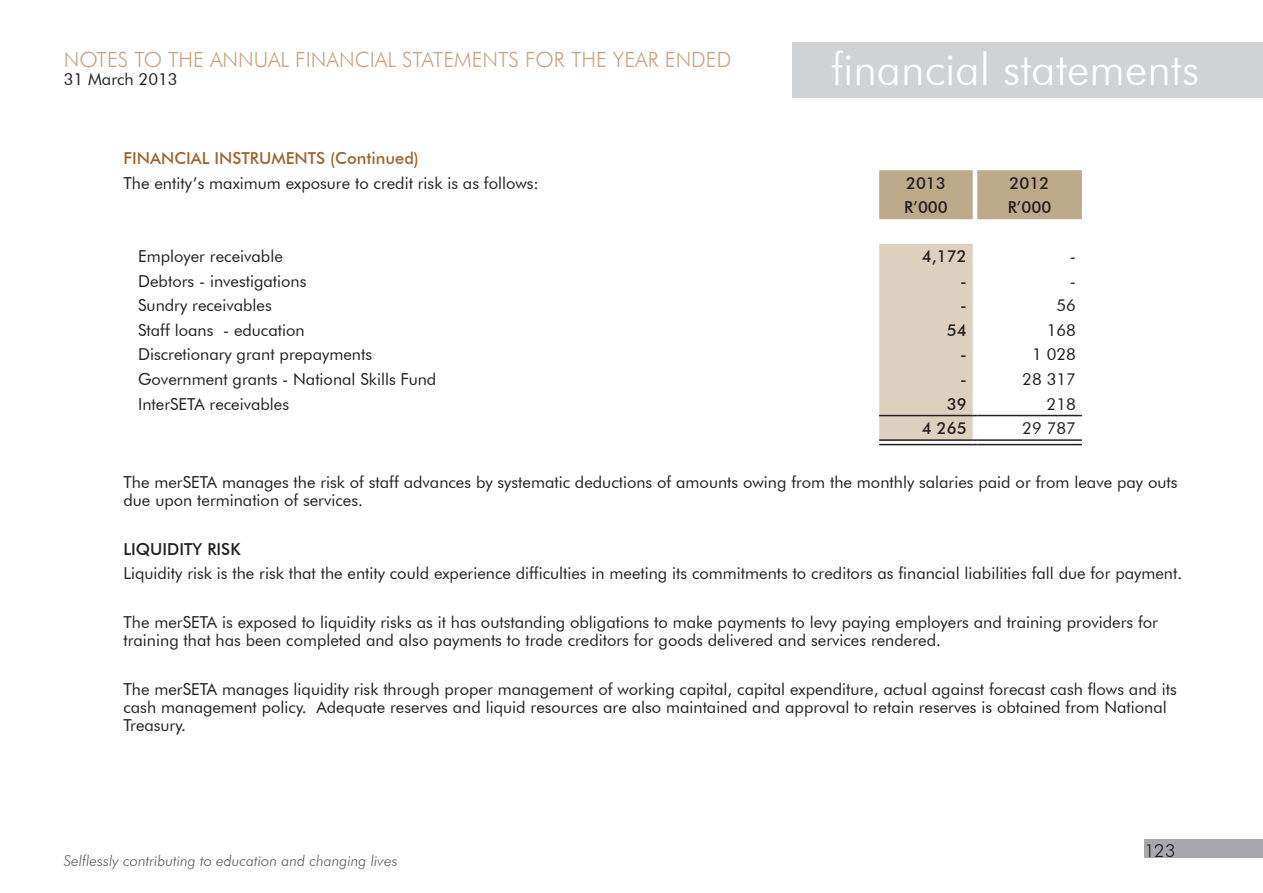
<style>
.page{position:relative;width:1263px;height:893px;background:#fff}
.page>*{position:absolute;margin:0;border:0;box-sizing:border-box;transform-origin:0 0}
.t1{font:300 45px "Futura BT";color:#fff}
.t2{font:300 21px "Futura BT";color:#c5a584}
.t3{font:300 18px "Futura BT";color:#231f20}
.t4{font:16.5px/18px "Futura BT";color:#231f20}
.t5{font:500 16.5px "Futura BT";color:#231f20}
.t6{font:500 16.5px "Futura BT";color:#996632}
.t7{font:italic 300 15px "Futura BT";color:#57585a}
</style>
<div class="page">
<div style="left:1144px;top:839px;width:119px;height:18px;background:#a8a9ad"></div>
<div style="left:792px;top:43px;width:471px;height:55px;background:#d1d2d4"></div>
<div style="left:879px;top:170px;width:203px;height:49px;background:#bdaa8b"></div>
<hr style="left:977px;top:415px;width:105px;height:1px;background:#231f20">
<hr style="left:977px;top:439px;width:105px;height:2px;background:#231f20">
<svg style="left:879px;top:244px;width:98px;height:201px;background:#dbcfbe"></svg>
<hr style="left:977px;top:444px;width:105px;height:1px;background:#231f20">
<p class="t2" style="left:64px;top:47px;width:669px">NOTES TO THE ANNUAL FINANCIAL STATEMENTS FOR THE YEAR ENDED</p>
<p class="t4" style="left:64px;top:70px;width:115px">31 March 2013</p>
<h1 class="t1" style="left:831px;top:42px;width:369px">financial statements</h1>
<p class="t6" style="left:124px;top:148px;width:297px">FINANCIAL INSTRUMENTS (Continued)</p>
<p class="t4" style="left:124px;top:174px;width:417px">The entity’s maximum exposure to credit risk is as follows:</p>
<p class="t5" style="left:906px;top:173px;width:41px">2013</p>
<p class="t5" style="left:1010px;top:173px;width:41px">2012</p>
<p class="t5" style="left:904px;top:197px;width:45px">R’000</p>
<p class="t5" style="left:1008px;top:197px;width:45px">R’000</p>
<p class="t4" style="left:138px;top:247px;width:146px">Employer receivable</p>
<p class="t5" style="left:922px;top:246px;width:46px">4,172</p>
<p class="t4" style="left:1070px;top:247px;width:8px">-</p>
<p class="t4" style="left:138px;top:272px;width:170px">Debtors - investigations</p>
<p class="t5" style="left:960px;top:271px;width:8px">-</p>
<p class="t4" style="left:1070px;top:272px;width:8px">-</p>
<p class="t4" style="left:138px;top:296px;width:135px">Sundry receivables</p>
<p class="t5" style="left:960px;top:295px;width:8px">-</p>
<p class="t4" style="left:1056px;top:296px;width:21px">56</p>
<p class="t4" style="left:138px;top:321px;width:168px">Staff loans - education</p>
<p class="t5" style="left:947px;top:320px;width:21px">54</p>
<p class="t4" style="left:1047px;top:321px;width:31px">168</p>
<p class="t4" style="left:138px;top:345px;width:235px">Discretionary grant prepayments</p>
<p class="t5" style="left:960px;top:345px;width:8px">-</p>
<p class="t4" style="left:1032px;top:345px;width:45px">1 028</p>
<p class="t4" style="left:138px;top:370px;width:300px">Government grants - National Skills Fund</p>
<p class="t5" style="left:960px;top:369px;width:8px">-</p>
<p class="t4" style="left:1022px;top:370px;width:55px">28 317</p>
<p class="t4" style="left:138px;top:395px;width:153px">InterSETA receivables</p>
<p class="t5" style="left:947px;top:394px;width:21px">39</p>
<p class="t4" style="left:1047px;top:395px;width:31px">218</p>
<p class="t5" style="left:922px;top:418px;width:46px">4 265</p>
<p class="t4" style="left:1022px;top:419px;width:55px">29 787</p>
<p class="t4" style="left:124px;top:473px;width:1055px">The merSETA manages the risk of staff advances by systematic deductions of amounts owing from the monthly salaries paid or from leave pay outs due upon termination of services.</p>
<p class="t5" style="left:124px;top:539px;width:119px">LIQUIDITY RISK</p>
<p class="t4" style="left:124px;top:564px;width:1060px">Liquidity risk is the risk that the entity could experience difficulties in meeting its commitments to creditors as financial liabilities fall due for payment.</p>
<p class="t4" style="left:124px;top:613px;width:1036px">The merSETA is exposed to liquidity risks as it has outstanding obligations to make payments to levy paying employers and training providers for training that has been completed and also payments to trade creditors for goods delivered and services rendered.</p>
<p class="t4" style="left:124px;top:680px;width:1055px">The merSETA manages liquidity risk through proper management of working capital, capital expenditure, actual against forecast cash flows and its cash management policy. Adequate reserves and liquid resources are also maintained and approval to retain reserves is obtained from National<br>Treasury.</p>
<p class="t7" style="left:64px;top:851px;width:335px">Selflessly contributing to education and changing lives</p>
<p class="t3" style="left:1146px;top:840px;width:33px">123</p>
</div>
